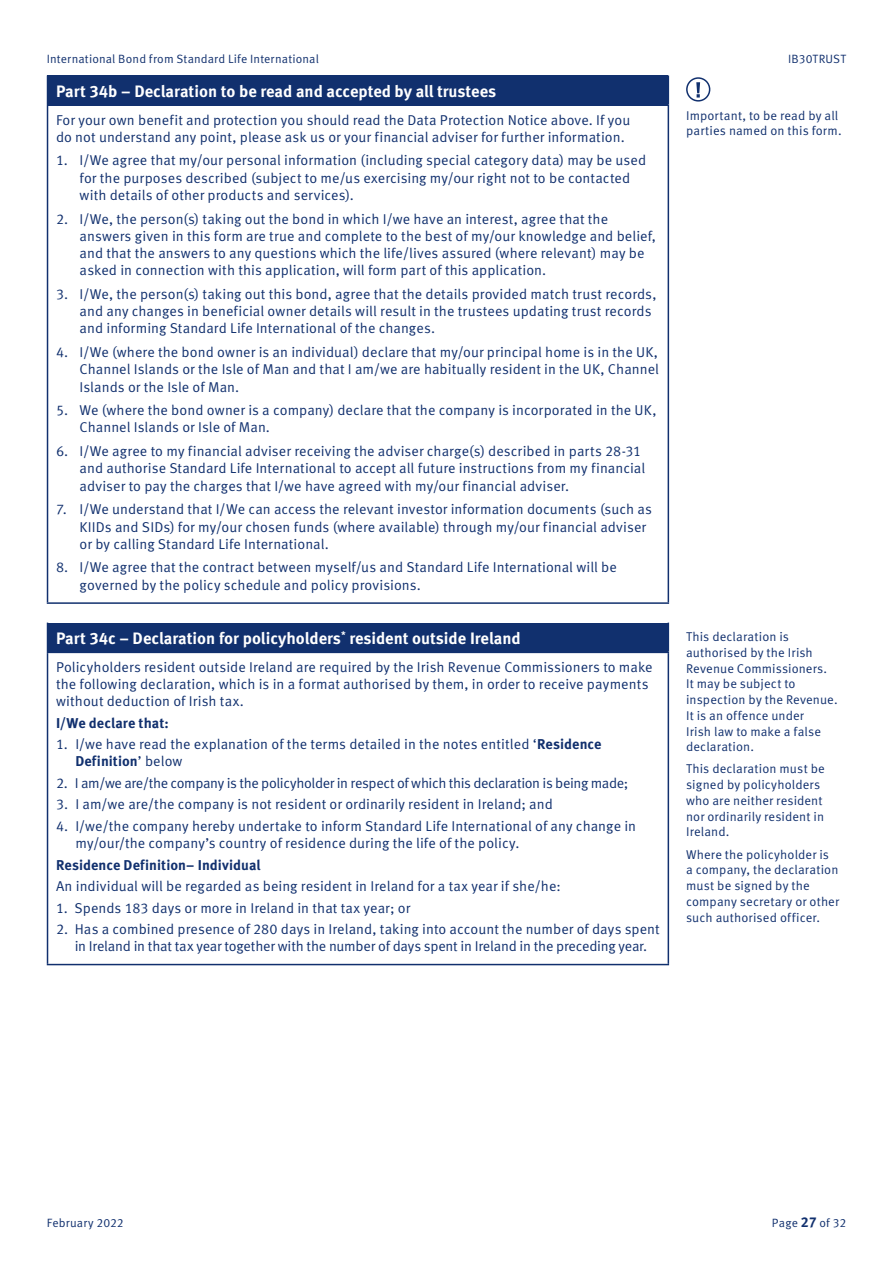
<style>
.page{position:relative;width:893px;height:1263px;background:#fff}
.page>*{position:absolute;margin:0;border:0;box-sizing:border-box;transform-origin:0 0}
.t1{font:700 16.5px "Meta Standard Life Pro TF";color:#fff}
.t2{font:14.25px/17.2px "Meta Standard Life Pro TF Norm";letter-spacing:.005em;color:#11306e}
.t3{font:14.25px "Meta Standard Life Pro TF Norm";letter-spacing:-.025em;color:#11306e}
.t4{font:700 14.25px "Meta Standard Life Pro TF";letter-spacing:.005em;color:#11306e}
.t5{font:12.75px/15.8px "Meta Standard Life Pro TF Norm";letter-spacing:.01em;color:#11306e}
.t6{font:12px "Meta Standard Life Pro TF Norm";letter-spacing:.01em;color:#11306e}
.s1{font-family:"Meta Standard Life Pro TF";font-weight:700}
.s2{font-family:"Meta Standard Life Pro TF Norm";font-weight:400}
.s3{font-family:"Meta Standard Life Pro TF";font-weight:700;font-size:14.25px}
</style>
<div class="page">
<div style="left:48px;top:75px;width:620px;height:30px;background:#11306e"></div>
<hr style="left:47px;top:602px;width:622px;height:2px;background:#11306e">
<svg style="left:47px;top:75px;width:1px;height:29px"></svg>
<svg style="left:668px;top:75px;width:1px;height:29px"></svg>
<hr style="left:47px;top:106px;width:1px;height:496px;background:#11306e">
<hr style="left:668px;top:106px;width:1px;height:496px;background:#11306e">
<hr style="left:47px;top:104px;width:622px;height:2px;background:#11306e">
<div style="left:48px;top:623px;width:620px;height:29px;background:#11306e"></div>
<hr style="left:47px;top:964px;width:622px;height:1px;background:#11306e">
<svg style="left:47px;top:623px;width:1px;height:29px"></svg>
<svg style="left:668px;top:623px;width:1px;height:29px"></svg>
<hr style="left:47px;top:653px;width:1px;height:311px;background:#11306e">
<hr style="left:668px;top:653px;width:1px;height:311px;background:#11306e">
<hr style="left:47px;top:652px;width:622px;height:1px;background:#11306e">
<div style="left:686px;top:77px;width:24px;height:25px;border:2px solid #11306e;border-radius:50%"></div>
<svg style="left:696px;top:82px;width:4px;height:16px"></svg>
<p class="t6" style="left:47px;top:50px;width:274px">International Bond from Standard Life International</p>
<p class="t6" style="left:788px;top:50px;width:60px">IB30TRUST</p>
<p class="t1" style="left:56px;top:78px;width:442px">Part 34b – Declaration to be read and accepted by all trustees</p>
<p class="t2" style="left:56px;top:110px;width:576px">For your own benefit and protection you should read the Data Protection Notice above. If you do not understand any point, please ask us or your financial adviser for further information.</p>
<p class="t2" style="left:80px;top:151px;width:568px;text-indent:-24px">1. I/We agree that my/our personal information (including special category data) may be used for the purposes described (subject to me/us exercising my/our right not to be contacted with details of other products and services).</p>
<p class="t2" style="left:80px;top:209px;width:578px;text-indent:-24px">2. I/We, the person(s) taking out the bond in which I/we have an interest, agree that the answers given in this form are true and complete to the best of my/our knowledge and belief, and that the answers to any questions which the life/lives assured (where relevant) may be asked in connection with this application, will form part of this application.</p>
<p class="t2" style="left:80px;top:284px;width:578px;text-indent:-24px">3. I/We, the person(s) taking out this bond, agree that the details provided match trust records, and any changes in beneficial owner details will result in the trustees updating trust records and informing Standard Life International of the changes.</p>
<p class="t2" style="left:80px;top:343px;width:581px;text-align:justify;text-indent:-24px">4. I/We (where the bond owner is an individual) declare that my/our principal home is in the UK, Channel Islands or the Isle of Man and that I am/we are habitually resident in the UK, Channel Islands or the Isle of Man.</p>
<p class="t2" style="left:80px;top:401px;width:578px;text-indent:-24px">5. We (where the bond owner is a company) declare that the company is incorporated in the UK,<br>Channel Islands or Isle of Man.</p>
<p class="t2" style="left:80px;top:442px;width:567px;text-indent:-24px">6. I/We agree to my financial adviser receiving the adviser charge(s) described in parts 28-31 and authorise Standard Life International to accept all future instructions from my financial adviser to pay the charges that I/we have agreed with my/our financial adviser.</p>
<p class="t2" style="left:80px;top:500px;width:574px;text-indent:-24px">7. I/We understand that I/We can access the relevant investor information documents (such as<br>KIIDs and SIDs) for my/our chosen funds (where available) through my/our financial adviser or by calling Standard Life International.</p>
<p class="t2" style="left:80px;top:558px;width:539px;text-indent:-24px">8. I/We agree that the contract between myself/us and Standard Life International will be governed by the policy schedule and policy provisions.</p>
<p class="t1" style="left:56px;top:625px;width:466px">Part 34c – Declaration for policyholders<sup>*</sup> resident outside Ireland</p>
<p class="t2" style="left:56px;top:657px;width:598px">Policyholders resident outside Ireland are required by the Irish Revenue Commissioners to make the following declaration, which is in a format authorised by them, in order to receive payments without deduction of Irish tax.</p>
<p class="t4" style="left:56px;top:711px;width:114px">I/We declare that:</p>
<p class="t2" style="left:56px;top:735px;width:547px">1. I/we have read the explanation of the terms detailed in the notes entitled ‘<span class="s1">Residence</span></p>
<p class="t4" style="left:75px;top:750px;width:109px">Definition<span class="s2">’ below</span></p>
<p class="t3" style="left:56px;top:772px;width:574px">2. I am/we are/the company is the policyholder in respect of which this declaration is being made;</p>
<p class="t2" style="left:56px;top:795px;width:498px">3. I am/we are/the company is not resident or ordinarily resident in Ireland; and</p>
<p class="t2" style="left:75px;top:816px;width:562px;text-indent:-19px">4. I/we/the company hereby undertake to inform Standard Life International of any change in my/our/the company’s country of residence during the life of the policy.</p>
<p class="t4" style="left:56px;top:854px;width:206px">Residence Definition– Individual</p>
<p class="t2" style="left:56px;top:877px;width:506px">An individual will be regarded as being resident in Ireland for a tax year if she/he:</p>
<p class="t2" style="left:56px;top:898px;width:356px">1. Spends 183 days or more in Ireland in that tax year; or</p>
<p class="t2" style="left:56px;top:920px;width:605px;text-align:center">2. Has a combined presence of 280 days in Ireland, taking into account the number of days spent in Ireland in that tax year together with the number of days spent in Ireland in the preceding year.</p>
<p class="t5" style="left:686px;top:107px;width:157px">Important, to be read by all parties named on this form.</p>
<p class="t5" style="left:686px;top:628px;width:153px">This declaration is authorised by the Irish<br>Revenue Commissioners.<br>It may be subject to inspection by the Revenue.<br>It is an offence under<br>Irish law to make a false declaration.</p>
<p class="t5" style="left:686px;top:760px;width:140px">This declaration must be signed by policyholders who are neither resident nor ordinarily resident in<br>Ireland.</p>
<p class="t5" style="left:686px;top:845px;width:155px">Where the policyholder is<br>a company, the declaration must be signed by the company secretary or other such authorised officer.</p>
<p class="t6" style="left:47px;top:1214px;width:78px">February 2022</p>
<p class="t6" style="left:772px;top:1214px;width:76px">Page <span class="s3">27</span> of 32</p>
</div>
